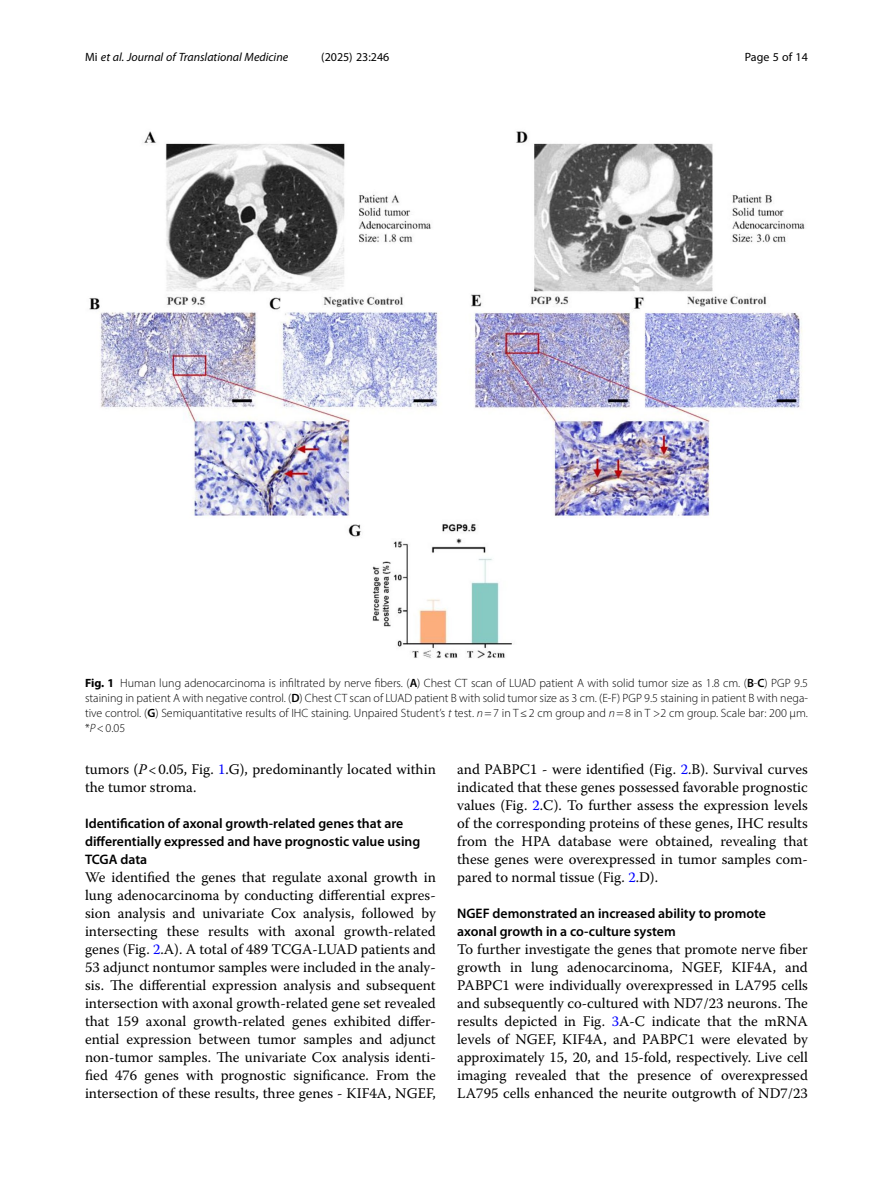
<style>
.page{position:relative;width:893px;height:1191px;background:#fff}
.page>*{position:absolute;margin:0;border:0;box-sizing:border-box;transform-origin:0 0}
.Body_Text{font:14.7px/18px "Warnock Pro";color:#000;text-align:justify}
.Head_2{font:600 13.8px/18px "Myriad Pro";color:#000}
.Figure_Caption{font:300 12px/15px "Myriad Pro";color:#000;text-align:justify}
.t1{font:italic 12px "Myriad Pro";color:#000}
.t2{font:12px "Myriad Pro";color:#000}
.s1{font-style:normal}
.s2{font-weight:700}
.s3{font-weight:600}
.s4{font-style:italic}
.s5{color:#00f}
</style>
<div class="page">
<img style="left:89px;top:131px;width:716px;height:528px">
<p class="t1" style="left:85px;top:50px;width:205px"><span class="s1">Mi</span> et al. Journal of Translational Medicine</p>
<p class="t2" style="left:321px;top:50px;width:70px">(2025) 23:246</p>
<p class="t2" style="left:745px;top:50px;width:65px">Page 5 of 14</p>
<p class="Figure_Caption" style="left:85px;top:675px;width:724px"><span class="s2">Fig. 1</span> Human lung adenocarcinoma is infiltrated by nerve fibers. (<span class="s3">A</span>) Chest CT scan of LUAD patient A with solid tumor size as 1.8 cm. (<span class="s3">B</span>-<span class="s3">C</span>) PGP 9.5 staining in patient A with negative control. (<span class="s3">D</span>) Chest CT scan of LUAD patient B with solid tumor size as 3 cm. (E-F) PGP 9.5 staining in patient B with nega&shy;tive control. (<span class="s3">G</span>) Semiquantitative results of IHC staining. Unpaired Student’s <span class="s4">t</span> test. <span class="s4">n</span>=7 in T≤2 cm group and <span class="s4">n</span>=8 in T &gt;2 cm group. Scale bar: 200 μm. *<span class="s4">P</span>&lt;0.05</p>
<p class="Body_Text" style="left:85px;top:760px;width:352px">tumors (<span class="s4">P</span>&lt;0.05, Fig. <span class="s5">1</span>.G), predominantly located within the tumor stroma.</p>
<p class="Head_2" style="left:85px;top:814px;width:337px">Identification of axonal growth-related genes that are differentially expressed and have prognostic value using<br>TCGA data</p>
<p class="Body_Text" style="left:85px;top:868px;width:352px">We identified the genes that regulate axonal growth in lung adenocarcinoma by conducting differential expres&shy;sion analysis and univariate Cox analysis, followed by intersecting these results with axonal growth-related genes (Fig. <span class="s5">2</span>.A). A total of 489 TCGA-LUAD patients and 53 adjunct nontumor samples were included in the analy&shy;sis. The differential expression analysis and subsequent intersection with axonal growth-related gene set revealed that 159 axonal growth-related genes exhibited differ&shy;ential expression between tumor samples and adjunct non-tumor samples. The univariate Cox analysis identi&shy;fied 476 genes with prognostic significance. From the intersection of these results, three genes - KIF4A, NGEF,</p>
<p class="Body_Text" style="left:457px;top:760px;width:352px">and PABPC1 - were identified (Fig. <span class="s5">2</span>.B). Survival curves indicated that these genes possessed favorable prognostic values (Fig. <span class="s5">2</span>.C). To further assess the expression levels of the corresponding proteins of these genes, IHC results from the HPA database were obtained, revealing that these genes were overexpressed in tumor samples com&shy;pared to normal tissue (Fig. <span class="s5">2</span>.D).</p>
<p class="Head_2" style="left:457px;top:904px;width:310px">NGEF demonstrated an increased ability to promote axonal growth in a co-culture system</p>
<p class="Body_Text" style="left:457px;top:940px;width:352px">To further investigate the genes that promote nerve fiber growth in lung adenocarcinoma, NGEF, KIF4A, and PABPC1 were individually overexpressed in LA795 cells and subsequently co-cultured with ND7/23 neurons. The results depicted in Fig. <span class="s5">3</span>A-C indicate that the mRNA levels of NGEF, KIF4A, and PABPC1 were elevated by approximately 15, 20, and 15-fold, respectively. Live cell imaging revealed that the presence of overexpressed LA795 cells enhanced the neurite outgrowth of ND7/23</p>
</div>
